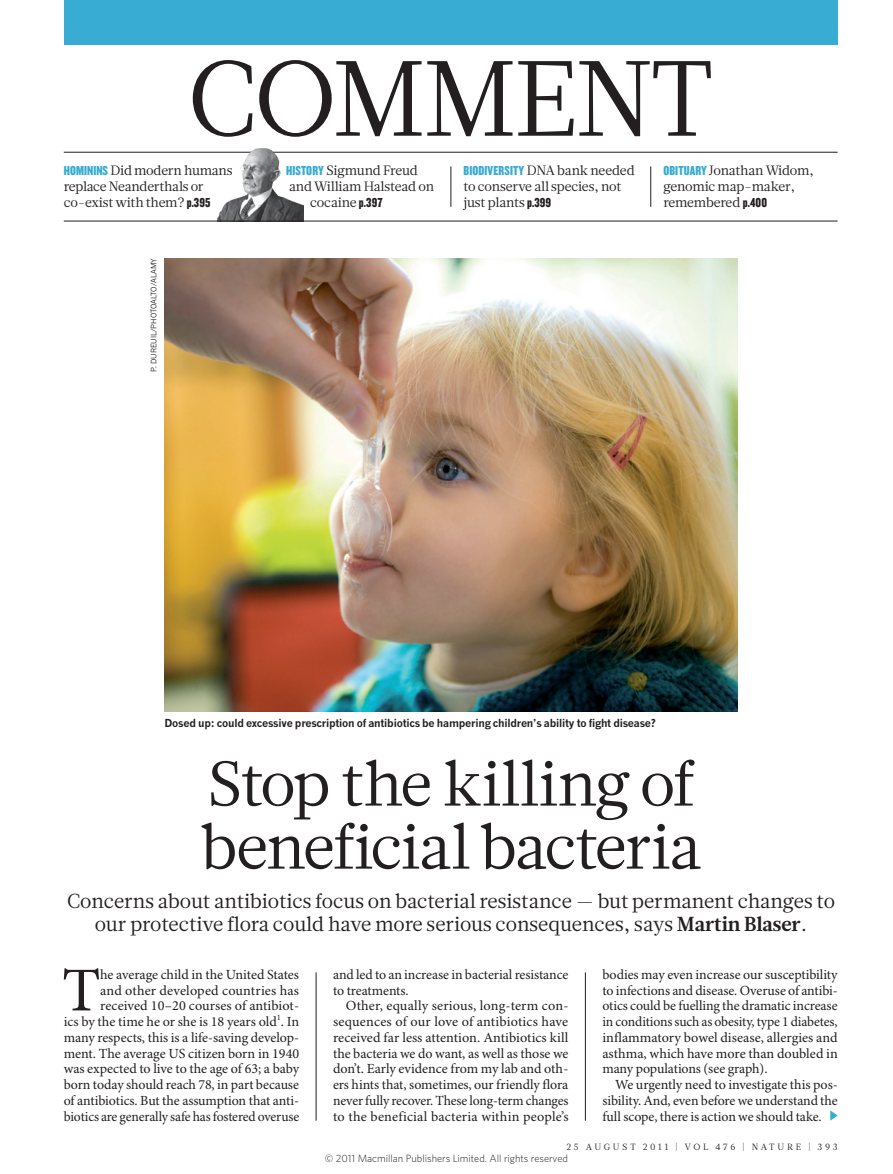
<style>
.page{position:relative;width:893px;height:1174px;background:#fff}
.page>*{position:absolute;margin:0;border:0;box-sizing:border-box;transform-origin:0 0}
.SECTION_HEADING{font:106.5px "Glosa Math";letter-spacing:-.025em;color:#231f20}
.HEAD_42{font:63px/63px "Glosa Math";letter-spacing:-.03em;color:#231f20}
.BODY_DROP_CAP{font:62.4px "Minion Pro";color:#231f20}
.INTRO{font:20.25px/23.7px "Glosa Math";letter-spacing:-.01em;color:#231f20;text-align:center}
.BODY_INDENT{font:13.95px/15.8px "Minion Pro";letter-spacing:-.005em;color:#231f20;text-align:justify}
.BODY_DROP_CAP-2{font:13.95px/15.8px "Minion Pro";letter-spacing:-.005em;color:#231f20}
.MINI_TOC_TEXT{font:13.5px/15.8px "Glosa Math";letter-spacing:-.02em;color:#231f20}
.PIC_CAPTION{font:700 10.8px "News Gothic MTOT";letter-spacing:-.02em;color:#231f20}
.t1{font:300 10.5px "Whitney";color:#231f20}
.t2{font:9px "Glosa Math";letter-spacing:.3em;color:#231f20}
.PIC_CREDIT{font:7.5px "News Gothic MTOT";color:#231f20}
.s1{font-family:"Knockout 69 Full Liteweight";color:#38acd2}
.s2{font-family:"Knockout 69 Full Liteweight"}
.s3{font-weight:700}
</style>
<div class="page">
<hr style="left:64px;top:152px;width:774px;height:1px;background:#231f20">
<img style="left:217px;top:148px;width:86px;height:73px">
<svg style="left:830px;top:1110px;width:8px;height:10px"></svg>
<img style="left:164px;top:258px;width:573px;height:453px">
<div style="left:64px;top:0;width:774px;height:45px;background:#38acd2"></div>
<hr style="left:64px;top:221px;width:774px;height:1px;background:#231f20">
<hr style="left:451px;top:166px;width:1px;height:41px;background:#231f20">
<hr style="left:650px;top:166px;width:1px;height:41px;background:#231f20">
<hr style="left:585px;top:972px;width:1px;height:148px;background:#231f20">
<hr style="left:316px;top:972px;width:1px;height:148px;background:#231f20">
<p class="SECTION_HEADING" style="left:187px;top:29px;width:528px">COMMENT</p>
<p class="MINI_TOC_TEXT" style="left:64px;top:163px;width:170px"><span class="s1">HOMININS</span> Did modern humans replace Neanderthals or co-exist with them? <span class="s2">p.395</span></p>
<p class="PIC_CREDIT" style="left:149px;top:372px;width:115px;rotate:-90deg">P. DUREUIL/PHOTOALTO/ALAMY</p>
<p class="MINI_TOC_TEXT" style="left:286px;top:163px;width:133px"><span class="s1">HISTORY</span> Sigmund Freud</p>
<p class="MINI_TOC_TEXT" style="left:289px;top:179px;width:147px">and William Halstead on</p>
<p class="MINI_TOC_TEXT" style="left:310px;top:194px;width:74px">cocaine <span class="s2">p.397</span></p>
<p class="MINI_TOC_TEXT" style="left:463px;top:163px;width:173px"><span class="s1">BIODIVERSITY</span> DNA bank needed to conserve all species, not just plants <span class="s2">p.399</span></p>
<p class="MINI_TOC_TEXT" style="left:663px;top:163px;width:152px"><span class="s1">OBITUARY</span> Jonathan Widom, genomic map-maker, remembered <span class="s2">p.400</span></p>
<p class="PIC_CAPTION" style="left:164px;top:716px;width:493px">Dosed up: could excessive prescription of antibiotics be hampering children’s ability to fight disease?</p>
<p class="HEAD_42" style="left:201px;top:753px;width:502px">Stop the killing of beneficial bacteria</p>
<p class="INTRO" style="left:67px;top:889px;width:769px">Concerns about antibiotics focus on bacterial resistance — but permanent changes to our protective flora could have more serious consequences, says <span class="s3">Martin Blaser</span>.</p>
<p class="BODY_DROP_CAP" style="left:62px;top:953px;width:40px">T</p>
<p class="BODY_DROP_CAP-2" style="left:64px;top:967px;width:237px;text-align:right">he average child in the United States<br>and other developed countries has received 10–20 courses of antibiot-<br>ics by the time he or she is 18 years old<sup>1</sup>. In many respects, this is a life-saving develop&shy;ment. The average US citizen born in 1940 was expected to live to the age of 63; a baby born today should reach 78, in part because of antibiotics. But the assumption that anti&shy;biotics are generally safe has fostered overuse</p>
<p class="BODY_INDENT" style="left:602px;top:967px;width:237px">bodies may even increase our susceptibility to infections and disease. Overuse of antibi&shy;otics could be fuelling the dramatic increase in conditions such as obesity, type 1 diabetes, inflammatory bowel disease, allergies and asthma, which have more than doubled in many populations (see graph).</p>
<p class="BODY_DROP_CAP-2" style="left:333px;top:967px;width:237px">and led to an increase in bacterial resistance to treatments.</p>
<p class="BODY_INDENT" style="left:333px;top:998px;width:237px;text-indent:13px">Other, equally serious, long-term con&shy;sequences of our love of antibiotics have received far less attention. Antibiotics kill the bacteria we do want, as well as those we don’t. Early evidence from my lab and oth&shy;ers hints that, sometimes, our friendly flora never fully recover. These long-term changes to the beneficial bacteria within people’s</p>
<p class="BODY_INDENT" style="left:602px;top:1077px;width:237px;text-indent:13px">We urgently need to investigate this pos&shy;sibility. And, even before we understand the full scope, there is action we should take.</p>
<p class="t2" style="left:567px;top:1141px;width:273px">25 AUGUST 2011 | VOL 476 | NATURE | 393</p>
<p class="t1" style="left:325px;top:1151px;width:245px">© 2011 Macmillan Publishers Limited. All rights reserved</p>
</div>
